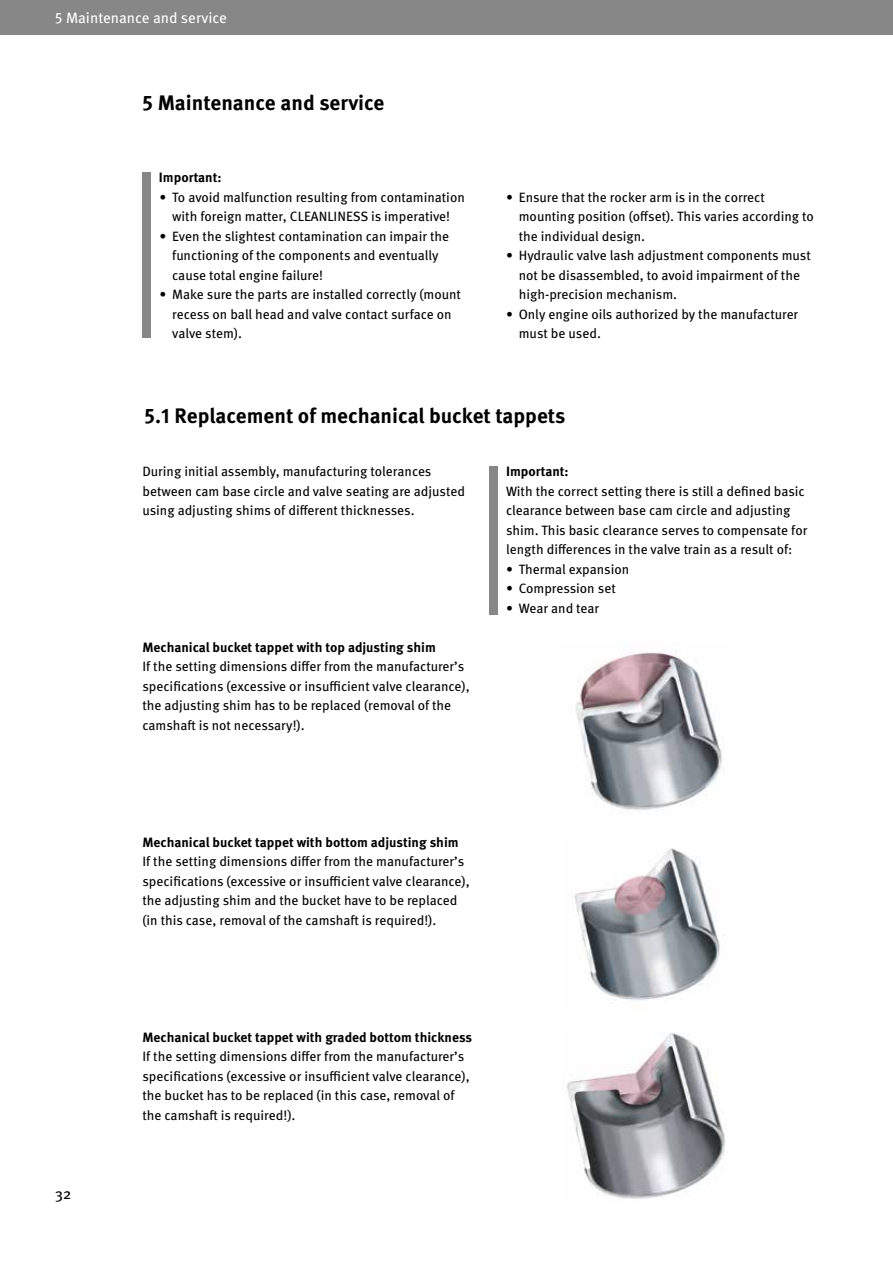
<style>
.page{position:relative;width:893px;height:1263px;background:#fff}
.page>*{position:absolute;margin:0;border:0;box-sizing:border-box;transform-origin:0 0}
.t1{font:700 21px "Meta OT";color:#000}
.t2{font:15px "Meta OT";color:#fff}
.t3{font:15px "Meta OT";color:#000}
.t4{font:13.5px/19.5px "Meta OT";color:#000}
.t5{font:700 13.5px "Meta OT";color:#000}
</style>
<div class="page">
<div style="left:0;top:0;width:893px;height:34px;background:#878787"></div>
<img style="left:575px;top:651px;width:147px;height:159px">
<img style="left:574px;top:848px;width:146px;height:153px">
<img style="left:564px;top:1032px;width:162px;height:167px">
<div style="left:489px;top:466px;width:8px;height:149px;background:#878787"></div>
<div style="left:142px;top:172px;width:8px;height:166px;background:#878787"></div>
<p class="t2" style="left:55px;top:9px;width:173px">5 Maintenance and service</p>
<h1 class="t1" style="left:142px;top:90px;width:243px">5 Maintenance and service</h1>
<p class="t5" style="left:159px;top:169px;width:64px">Important:</p>
<p class="t4" style="left:159px;top:188px;width:307px;text-align:center">• To avoid malfunction resulting from contamination with foreign matter, CLEANLINESS is imperative!</p>
<p class="t4" style="left:172px;top:227px;width:279px;text-indent:-13px">• Even the slightest contamination can impair the functioning of the components and eventually cause total engine failure!</p>
<p class="t4" style="left:172px;top:285px;width:290px;text-indent:-13px">• Make sure the parts are installed correctly (mount recess on ball head and valve contact surface on valve stem).</p>
<p class="t4" style="left:519px;top:188px;width:297px;text-indent:-13px">• Ensure that the rocker arm is in the correct mounting position (offset). This varies according to the individual design.</p>
<p class="t4" style="left:519px;top:246px;width:294px;text-indent:-13px">• Hydraulic valve lash adjustment components must not be disassembled, to avoid impairment of the high-precision mechanism.</p>
<p class="t4" style="left:519px;top:305px;width:281px;text-indent:-13px">• Only engine oils authorized by the manufacturer must be used.</p>
<h1 class="t1" style="left:145px;top:402px;width:422px">5.1 Replacement of mechanical bucket tappets</h1>
<p class="t4" style="left:142px;top:462px;width:324px">During initial assembly, manufacturing tolerances between cam base circle and valve seating are adjusted using adjusting shims of different thicknesses.</p>
<p class="t5" style="left:506px;top:463px;width:64px">Important:</p>
<p class="t4" style="left:506px;top:482px;width:303px">With the correct setting there is still a defined basic clearance between base cam circle and adjusting shim. This basic clearance serves to compensate for length differences in the valve train as a result of:</p>
<p class="t4" style="left:506px;top:560px;width:125px">• Thermal expansion</p>
<p class="t4" style="left:506px;top:579px;width:111px">• Compression set</p>
<p class="t4" style="left:506px;top:599px;width:95px">• Wear and tear</p>
<p class="t5" style="left:142px;top:639px;width:295px">Mechanical bucket tappet with top adjusting shim</p>
<p class="t4" style="left:142px;top:657px;width:329px">If the setting dimensions differ from the manufacturer’s specifications (excessive or insufficient valve clearance), the adjusting shim has to be replaced (removal of the camshaft is not necessary!).</p>
<p class="t5" style="left:142px;top:834px;width:318px">Mechanical bucket tappet with bottom adjusting shim</p>
<p class="t4" style="left:142px;top:852px;width:329px">If the setting dimensions differ from the manufacturer’s specifications (excessive or insufficient valve clearance), the adjusting shim and the bucket have to be replaced (in this case, removal of the camshaft is required!).</p>
<p class="t3" style="left:55px;top:1184px;width:18px">32</p>
<p class="t5" style="left:142px;top:1029px;width:331px">Mechanical bucket tappet with graded bottom thickness</p>
<p class="t4" style="left:142px;top:1047px;width:329px">If the setting dimensions differ from the manufacturer’s specifications (excessive or insufficient valve clearance), the bucket has to be replaced (in this case, removal of the camshaft is required!).</p>
</div>
